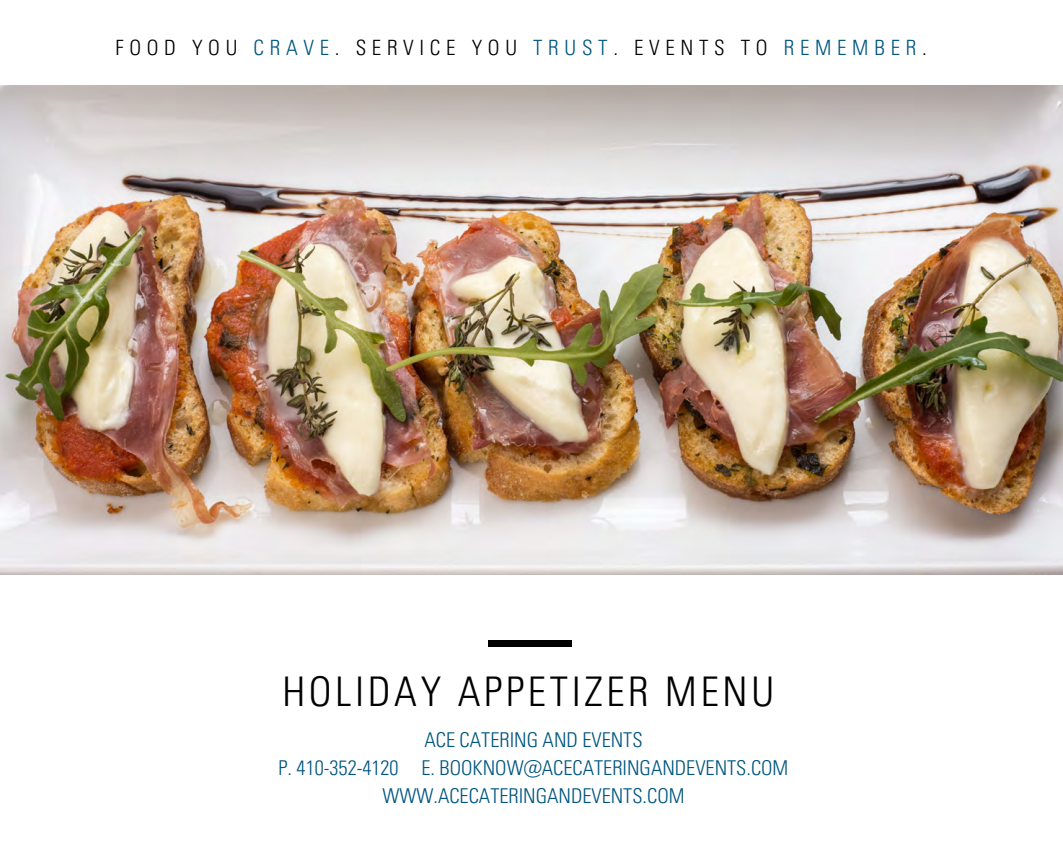
<style>
.page{position:relative;width:1063px;height:851px;background:#fff}
.page>*{position:absolute;margin:0;border:0;box-sizing:border-box;transform-origin:0 0}
.t1{font:300 condensed 40.95px "Univers LT Pro";letter-spacing:.09em;color:#010101}
.t2{font:300 condensed 21.15px "Univers LT Pro";letter-spacing:.27em;color:#010101}
.t3{font:300 condensed 20.55px/28.2px "Univers LT Pro";color:#005680;text-align:center}
.s1{color:#005680}
</style>
<div class="page">
<div style="left:488px;top:639px;width:83px;height:7px;background:#010101"></div>
<img style="left:0;top:86px;width:1063px;height:488px">
<p class="t2" style="left:115px;top:40px;width:813px">FOOD YOU <span class="s1">CRAVE</span>. SERVICE YOU <span class="s1">TRUST</span>. EVENTS TO <span class="s1">REMEMBER</span>.</p>
<h1 class="t1" style="left:282px;top:676px;width:493px">HOLIDAY APPETIZER MENU</h1>
<p class="t3" style="left:278px;top:727px;width:512px">ACE CATERING AND EVENTS<br>P. 410-352-4120 E. BOOKNOW@ACECATERINGANDEVENTS.COM<br>WWW.ACECATERINGANDEVENTS.COM</p>
</div>
